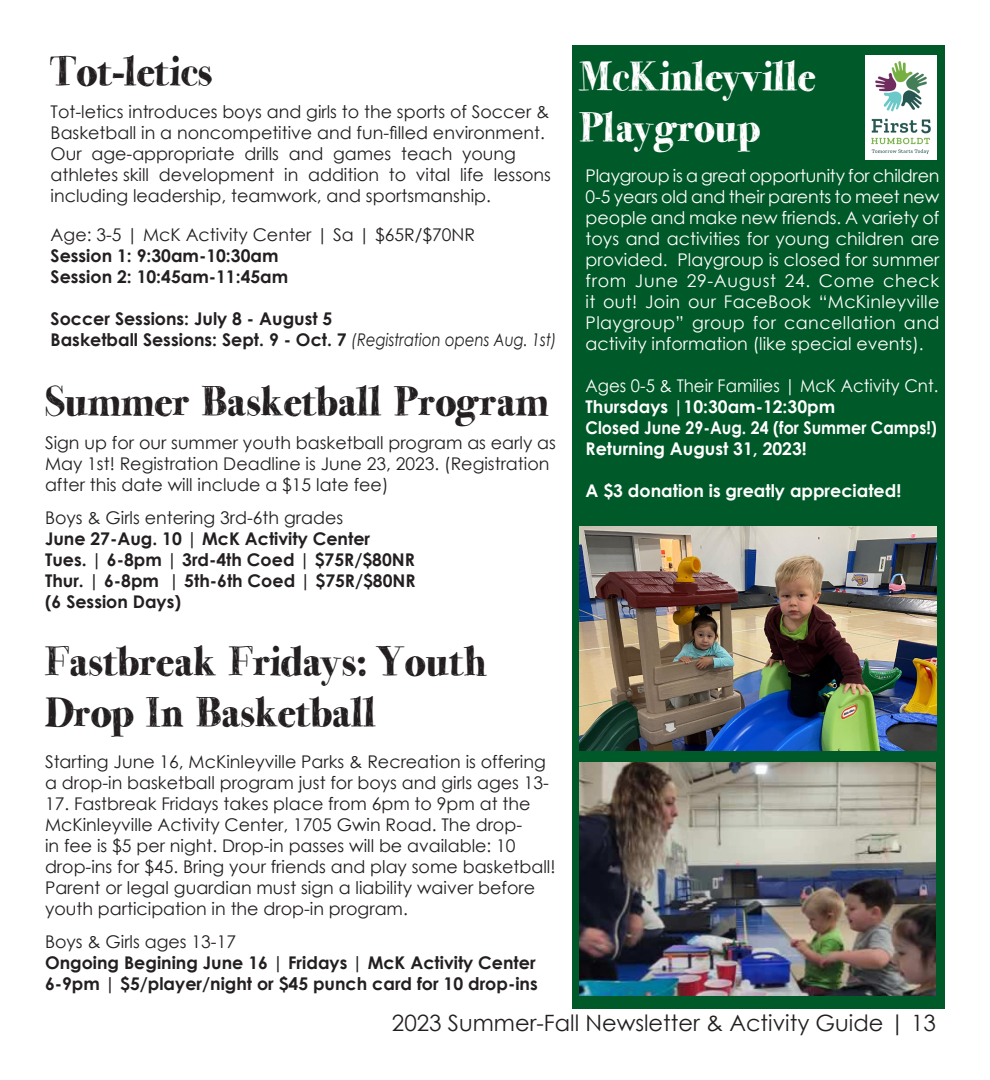
<style>
.page{position:relative;width:990px;height:1080px;background:#fff}
.page>*{position:absolute;margin:0;border:0;box-sizing:border-box;transform-origin:0 0}
.t1{font:42.5px/51px "Moms Diner";color:#231f20}
.t2{font:42.5px/51px "Moms Diner";color:#fff}
.t3{font:22.5px "Century Gothic";color:#231f20}
.t4{font:17.5px/21px "Century Gothic";color:#231f20}
.t5{font:700 17.5px "Century Gothic";color:#231f20}
.t6{font:17.5px/21px "Century Gothic";color:#fff;text-align:justify}
.t7{font:700 17.5px "Century Gothic";color:#fff}
.t8{font:17.5px "Century Gothic";color:#fff;scale:.95 1}
.t9{font:700 17.5px "Century Gothic";color:#fff;scale:.91 1}
.s1{font-weight:400;font-style:italic}
</style>
<div class="page">
<div style="left:572px;top:45px;width:373px;height:963px;background:#005929"></div>
<img style="left:865px;top:56px;width:72px;height:104px">
<img style="left:580px;top:527px;width:356px;height:224px">
<img style="left:579px;top:762px;width:357px;height:233px">
<p class="t1" style="left:51px;top:49px;width:163px">Tot-letics</p>
<p class="t4" style="left:51px;top:101px;width:502px">Tot-letics introduces boys and girls to the sports of Soccer &amp; Basketball in a noncompetitive and fun-filled environment.<br>Our age-appropriate drills and games teach young athletes skill development in addition to vital life lessons including leadership, teamwork, and sportsmanship.</p>
<p class="t4" style="left:51px;top:224px;width:426px">Age: 3-5 | McK Activity Center | Sa | $65R/$70NR</p>
<p class="t5" style="left:51px;top:242px;width:229px">Session 1: 9:30am-10:30am</p>
<p class="t5" style="left:51px;top:263px;width:239px">Session 2: 10:45am-11:45am</p>
<p class="t5" style="left:51px;top:305px;width:283px">Soccer Sessions: July 8 - August 5</p>
<p class="t5" style="left:51px;top:326px;width:507px">Basketball Sessions: Sept. 9 - Oct. 7 <span class="s1">(Registration opens Aug. 1st)</span></p>
<p class="t1" style="left:45px;top:380px;width:505px">Summer Basketball Program</p>
<p class="t4" style="left:45px;top:432px;width:513px">Sign up for our summer youth basketball program as early as<br>May 1st! Registration Deadline is June 23, 2023. (Registration after this date will include a $15 late fee)</p>
<p class="t4" style="left:45px;top:507px;width:300px">Boys &amp; Girls entering 3rd-6th grades</p>
<p class="t5" style="left:45px;top:526px;width:327px">June 27-Aug. 10 | McK Activity Center</p>
<p class="t5" style="left:45px;top:547px;width:371px">Tues. | 6-8pm | 3rd-4th Coed | $75R/$80NR</p>
<p class="t5" style="left:45px;top:568px;width:372px">Thur. | 6-8pm | 5th-6th Coed | $75R/$80NR</p>
<p class="t5" style="left:45px;top:589px;width:138px">(6 Session Days)</p>
<p class="t1" style="left:45px;top:640px;width:443px">Fastbreak Fridays: Youth<br>Drop In Basketball</p>
<p class="t4" style="left:45px;top:751px;width:506px">Starting June 16, McKinleyville Parks &amp; Recreation is offering a drop-in basketball program just for boys and girls ages 13-</p>
<p class="t4" style="left:45px;top:793px;width:512px">17. Fastbreak Fridays takes place from 6pm to 9pm at the McKinleyville Activity Center, 1705 Gwin Road. The drop-<br>in fee is $5 per night. Drop-in passes will be available: 10 drop-ins for $45. Bring your friends and play some basketball!<br>Parent or legal guardian must sign a liability waiver before youth participation in the drop-in program.</p>
<p class="t4" style="left:45px;top:931px;width:193px">Boys &amp; Girls ages 13-17</p>
<p class="t5" style="left:45px;top:949px;width:492px">Ongoing Begining June 16 | Fridays | McK Activity Center</p>
<p class="t5" style="left:45px;top:970px;width:494px">6-9pm | $5/player/night or $45 punch card for 10 drop-ins</p>
<p class="t3" style="left:392px;top:1007px;width:546px">2023 Summer-Fall Newsletter &amp; Activity Guide | 13</p>
<p class="t2" style="left:579px;top:55px;width:237px">McKinleyville<br>Playgroup</p>
<p class="t6" style="left:586px;top:165px;width:355px">Playgroup is a great opportunity for children 0-5 years old and their parents to meet new people and make new friends. A variety of toys and activities for young children are provided. Playgroup is closed for summer from June 29-August 24. Come check it out! Join our FaceBook “McKinleyville Playgroup” group for cancellation and activity information (like special events).</p>
<p class="t8" style="left:586px;top:373px;width:373px">Ages 0-5 &amp; Their Families | McK Activity Cnt.</p>
<p class="t7" style="left:586px;top:393px;width:251px">Thursdays |10:30am-12:30pm</p>
<p class="t9" style="left:586px;top:414px;width:388px">Closed June 29-Aug. 24 (for Summer Camps!)</p>
<p class="t7" style="left:586px;top:435px;width:223px">Returning August 31, 2023!</p>
<p class="t7" style="left:586px;top:477px;width:317px">A $3 donation is greatly appreciated!</p>
</div>
